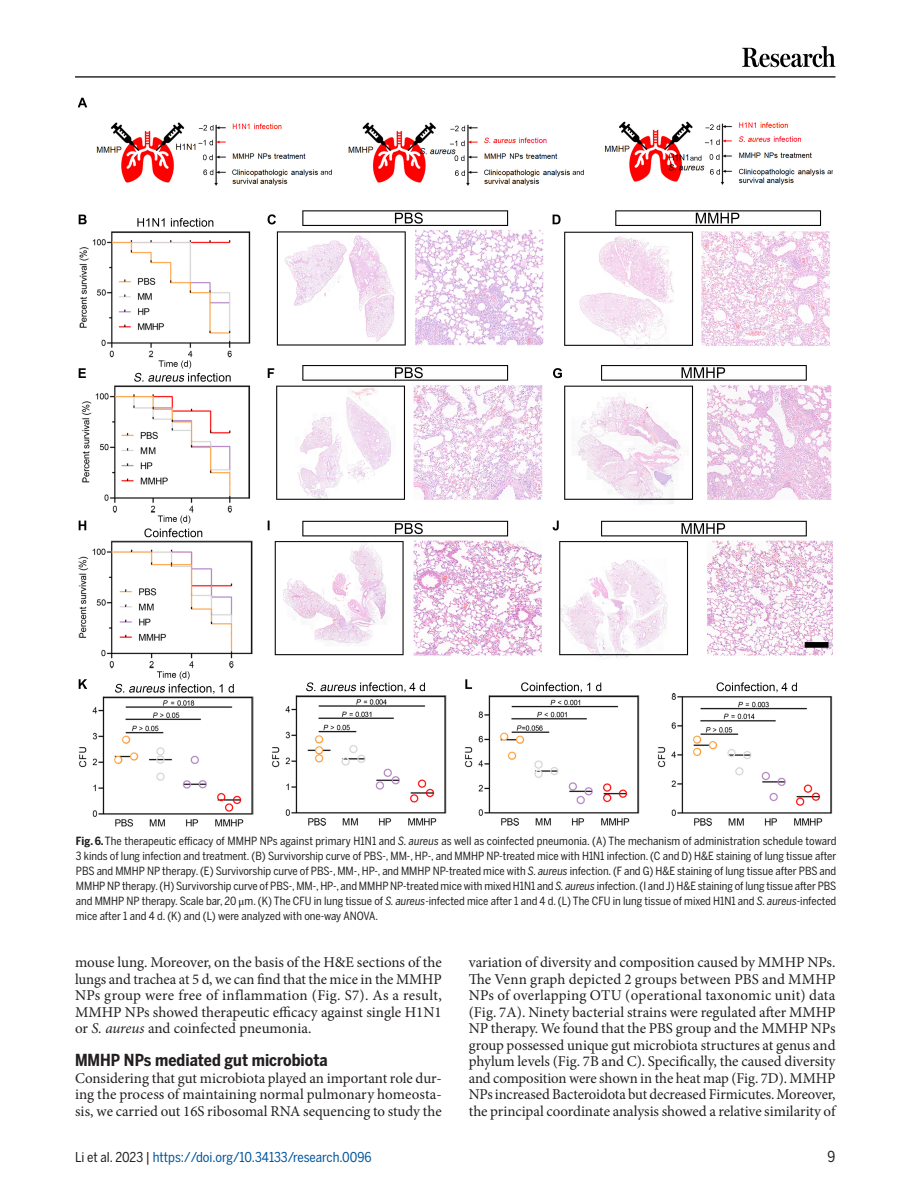
<style>
.page{position:relative;width:900px;height:1200px;background:#fff}
.page>*{position:absolute;margin:0;border:0;box-sizing:border-box;transform-origin:0 0}
.t1{font:700 16.5px "Benton Sans Cond";color:#231f20}
.t2{font:15px/16.5px "Minion Pro";color:#231f20;text-align:justify}
.t3{font:15px "Benton Sans Cond";color:#231f20}
.t4{font:13.5px "Benton Sans Cond";color:#00549b}
.t5{font:11.25px/15px "Benton Sans Cond";color:#231f20;text-align:justify}
.s1{font-weight:700}
.s2{font-family:"Benton Sans Condensed";font-style:italic}
.s3{font-family:"STIX"}
.s4{font-style:italic}
.s5{color:#231f20}
</style>
<div class="page">
<hr style="left:75px;top:76px;width:761px;height:2px;background:#231f20">
<svg style="left:742px;top:46px;width:93px;height:21px"></svg>
<img style="left:78px;top:97px;width:754px;height:729px">
<p class="t5" style="left:76px;top:833px;width:762px"><span class="s1">Fig. 6.</span> The therapeutic efficacy of MMHP NPs against primary H1N1 and <span class="s2">S. aureus</span> as well as coinfected pneumonia. (A) The mechanism of administration schedule toward 3 kinds of lung infection and treatment. (B) Survivorship curve of PBS-, MM-, HP-, and MMHP NP-treated mice with H1N1 infection. (C and D) H&amp;E staining of lung tissue after PBS and MMHP NP therapy. (E) Survivorship curve of PBS-, MM-, HP-, and MMHP NP-treated mice with <span class="s2">S. aureus</span> infection. (F and G) H&amp;E staining of lung tissue after PBS and MMHP NP therapy. (H) Survivorship curve of PBS-, MM-, HP-, and MMHP NP-treated mice with mixed H1N1 and <span class="s2">S. aureus</span> infection. (I and J) H&amp;E staining of lung tissue after PBS and MMHP NP therapy. Scale bar, 20 <span class="s3">μ</span>m. (K) The CFU in lung tissue of <span class="s2">S. aureus</span>-infected mice after 1 and 4 d. (L) The CFU in lung tissue of mixed H1N1 and <span class="s2">S. aureus</span>-infected mice after 1 and 4 d. (K) and (L) were analyzed with one-way ANOVA.</p>
<p class="t2" style="left:75px;top:954px;width:368px">mouse lung. Moreover, on the basis of the H&amp;E sections of the lungs and trachea at 5 d, we can find that the mice in the MMHP NPs group were free of inflammation (Fig. S7). As a result, MMHP NPs showed therapeutic efficacy against single H1N1 or <span class="s4">S. aureus</span> and coinfected pneumonia.</p>
<p class="t1" style="left:75px;top:1050px;width:254px">MMHP NPs mediated gut microbiota</p>
<p class="t2" style="left:75px;top:1070px;width:368px">Considering that gut microbiota played an important role dur&shy;ing the process of maintaining normal pulmonary homeosta&shy;sis, we carried out 16S ribosomal RNA sequencing to study the</p>
<p class="t2" style="left:469px;top:954px;width:368px">variation of diversity and composition caused by MMHP NPs.<br>The Venn graph depicted 2 groups between PBS and MMHP NPs of overlapping OTU (operational taxonomic unit) data (Fig. 7A). Ninety bacterial strains were regulated after MMHP NP therapy. We found that the PBS group and the MMHP NPs group possessed unique gut microbiota structures at genus and phylum levels (Fig. 7B and C). Specifically, the caused diversity and composition were shown in the heat map (Fig. 7D). MMHP NPs increased Bacteroidota but decreased Firmicutes. Moreover, the principal coordinate analysis showed a relative similarity of</p>
<p class="t4" style="left:75px;top:1149px;width:298px"><span class="s5">Li et al. 2023 |</span> https://doi.org/10.34133/research.0096</p>
<p class="t3" style="left:828px;top:1147px;width:9px">9</p>
</div>
